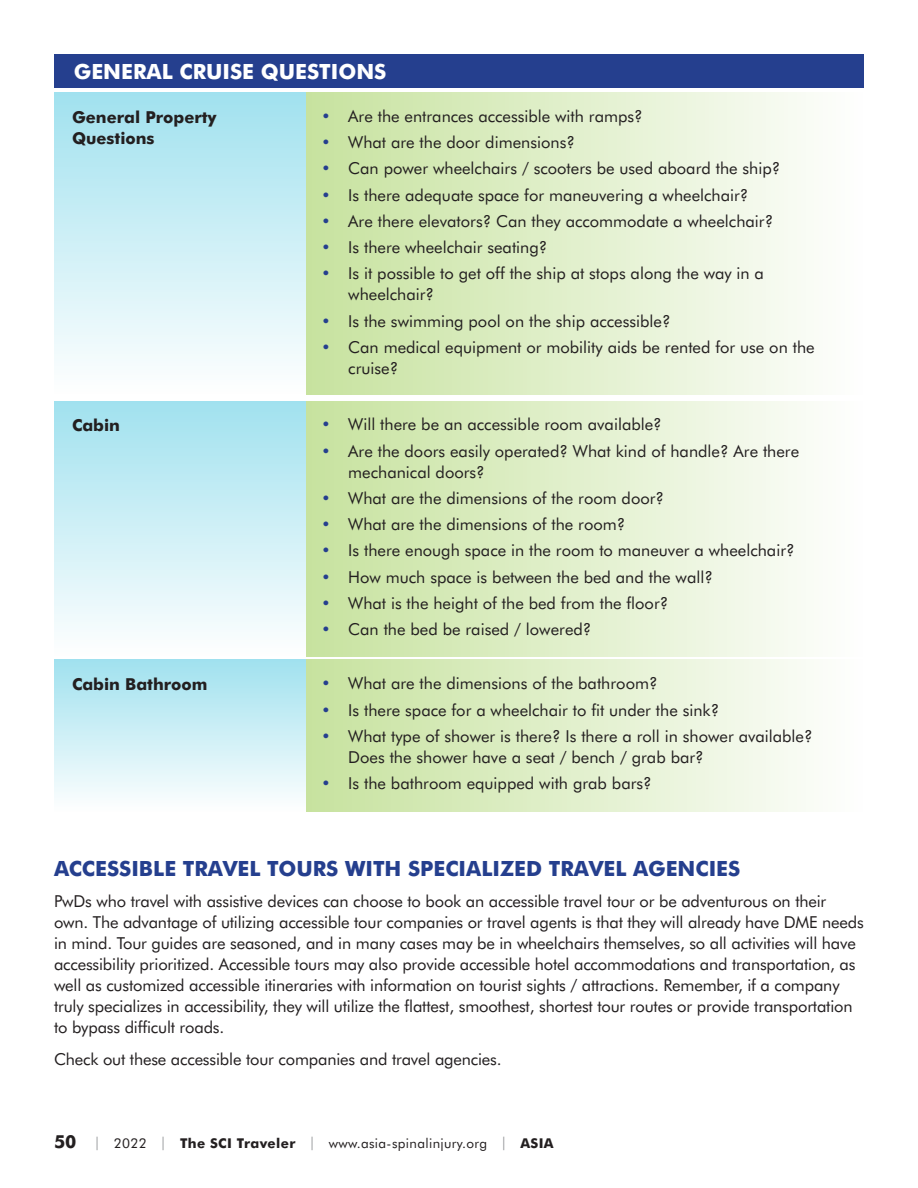
<style>
.page{position:relative;width:918px;height:1188px;background:#fff}
.page>*{position:absolute;margin:0;border:0;box-sizing:border-box;transform-origin:0 0}
.Sub_head{font:700 21px "Futura BT";color:#253f8e}
.Sub_head-2{font:700 21px "Futura BT";color:#fff}
.t1{font:700 18px "Futura BT";color:#231f20}
.Bullet_Text{font:16.5px/21px "Futura BT";color:#231f20}
.Narrative_Text{font:16.5px/21px "Futura BT";letter-spacing:-.01em;color:#231f20}
.Subhead_2_Bold{font:700 16.5px/21px "Futura BT";color:#231f20}
.t2{font:13.5px "Futura BT";letter-spacing:.025em;color:#231f20}
.s1{color:#253f8e}
.s2{color:#939598}
.s3{font-weight:700}
</style>
<div class="page">
<div style="left:306px;top:401px;width:558px;height:255px;background:linear-gradient(to right,#c7e29f,#fefefe)"></div>
<div style="left:54px;top:401px;width:252px;height:255px;background:linear-gradient(to bottom,#a1e1ef,#fefefe)"></div>
<div style="left:306px;top:660px;width:558px;height:152px;background:linear-gradient(to right,#c7e29f,#fefefe)"></div>
<div style="left:54px;top:660px;width:252px;height:152px;background:linear-gradient(to bottom,#a1e1ef,#fdfefe)"></div>
<div style="left:306px;top:92px;width:558px;height:303px;background:linear-gradient(to right,#c7e29f,#fefefe)"></div>
<div style="left:54px;top:92px;width:252px;height:303px;background:linear-gradient(to bottom,#a1e1ef,#fefefe)"></div>
<div style="left:54px;top:54px;width:810px;height:34px;background:#253f8e"></div>
<p class="Sub_head-2" style="left:74px;top:59px;width:314px">GENERAL CRUISE QUESTIONS</p>
<p class="Subhead_2_Bold" style="left:72px;top:106px;width:146px">General Property<br>Questions</p>
<p class="Bullet_Text" style="left:321px;top:105px;width:323px"><span class="s1">•</span> Are the entrances accessible with ramps?</p>
<p class="Bullet_Text" style="left:321px;top:132px;width:255px"><span class="s1">•</span> What are the door dimensions?</p>
<p class="Bullet_Text" style="left:321px;top:158px;width:461px"><span class="s1">•</span> Can power wheelchairs / scooters be used aboard the ship?</p>
<p class="Bullet_Text" style="left:321px;top:184px;width:429px"><span class="s1">•</span> Is there adequate space for maneuvering a wheelchair?</p>
<p class="Bullet_Text" style="left:321px;top:210px;width:454px"><span class="s1">•</span> Are there elevators? Can they accommodate a wheelchair?</p>
<p class="Bullet_Text" style="left:321px;top:237px;width:228px"><span class="s1">•</span> Is there wheelchair seating?</p>
<p class="Bullet_Text" style="left:348px;top:263px;width:417px;text-indent:-27px"><span class="s1">•</span> Is it possible to get off the ship at stops along the way in a wheelchair?</p>
<p class="Bullet_Text" style="left:321px;top:310px;width:351px"><span class="s1">•</span> Is the swimming pool on the ship accessible?</p>
<p class="Bullet_Text" style="left:348px;top:336px;width:468px;text-indent:-27px"><span class="s1">•</span> Can medical equipment or mobility aids be rented for use on the cruise?</p>
<p class="Subhead_2_Bold" style="left:72px;top:415px;width:50px">Cabin</p>
<p class="Bullet_Text" style="left:321px;top:414px;width:342px"><span class="s1">•</span> Will there be an accessible room available?</p>
<p class="Bullet_Text" style="left:348px;top:440px;width:452px;text-indent:-27px"><span class="s1">•</span> Are the doors easily operated? What kind of handle? Are there mechanical doors?</p>
<p class="Bullet_Text" style="left:321px;top:487px;width:344px"><span class="s1">•</span> What are the dimensions of the room door?</p>
<p class="Bullet_Text" style="left:321px;top:514px;width:306px"><span class="s1">•</span> What are the dimensions of the room?</p>
<p class="Bullet_Text" style="left:321px;top:540px;width:475px"><span class="s1">•</span> Is there enough space in the room to maneuver a wheelchair?</p>
<p class="Bullet_Text" style="left:321px;top:566px;width:393px"><span class="s1">•</span> How much space is between the bed and the wall?</p>
<p class="Bullet_Text" style="left:321px;top:592px;width:349px"><span class="s1">•</span> What is the height of the bed from the floor?</p>
<p class="Bullet_Text" style="left:321px;top:619px;width:272px"><span class="s1">•</span> Can the bed be raised / lowered?</p>
<p class="Subhead_2_Bold" style="left:72px;top:674px;width:137px">Cabin Bathroom</p>
<p class="Bullet_Text" style="left:321px;top:673px;width:338px"><span class="s1">•</span> What are the dimensions of the bathroom?</p>
<p class="Bullet_Text" style="left:321px;top:699px;width:400px"><span class="s1">•</span> Is there space for a wheelchair to fit under the sink?</p>
<p class="Bullet_Text" style="left:348px;top:725px;width:466px;text-indent:-27px"><span class="s1">•</span> What type of shower is there? Is there a roll in shower available?<br>Does the shower have a seat / bench / grab bar?</p>
<p class="Bullet_Text" style="left:321px;top:773px;width:332px"><span class="s1">•</span> Is the bathroom equipped with grab bars?</p>
<p class="Sub_head" style="left:54px;top:856px;width:688px">ACCESSIBLE TRAVEL TOURS WITH SPECIALIZED TRAVEL AGENCIES</p>
<p class="Narrative_Text" style="left:54px;top:891px;width:811px">PwDs who travel with assistive devices can choose to book an accessible travel tour or be adventurous on their own. The advantage of utilizing accessible tour companies or travel agents is that they will already have DME needs in mind. Tour guides are seasoned, and in many cases may be in wheelchairs themselves, so all activities will have accessibility prioritized. Accessible tours may also provide accessible hotel accommodations and transportation, as well as customized accessible itineraries with information on tourist sights / attractions. Remember, if a company truly specializes in accessibility, they will utilize the flattest, smoothest, shortest tour routes or provide transportation to bypass difficult roads.</p>
<p class="Narrative_Text" style="left:54px;top:1048px;width:449px">Check out these accessible tour companies and travel agencies.</p>
<p class="t1" style="left:54px;top:1131px;width:24px">50</p>
<p class="t2" style="left:94px;top:1135px;width:461px"><span class="s2">|</span> 2022 <span class="s2">|</span> <span class="s3">The SCI Traveler</span> <span class="s2">|</span> www.asia-spinalinjury.org <span class="s2">|</span> <span class="s3">ASIA</span></p>
</div>
